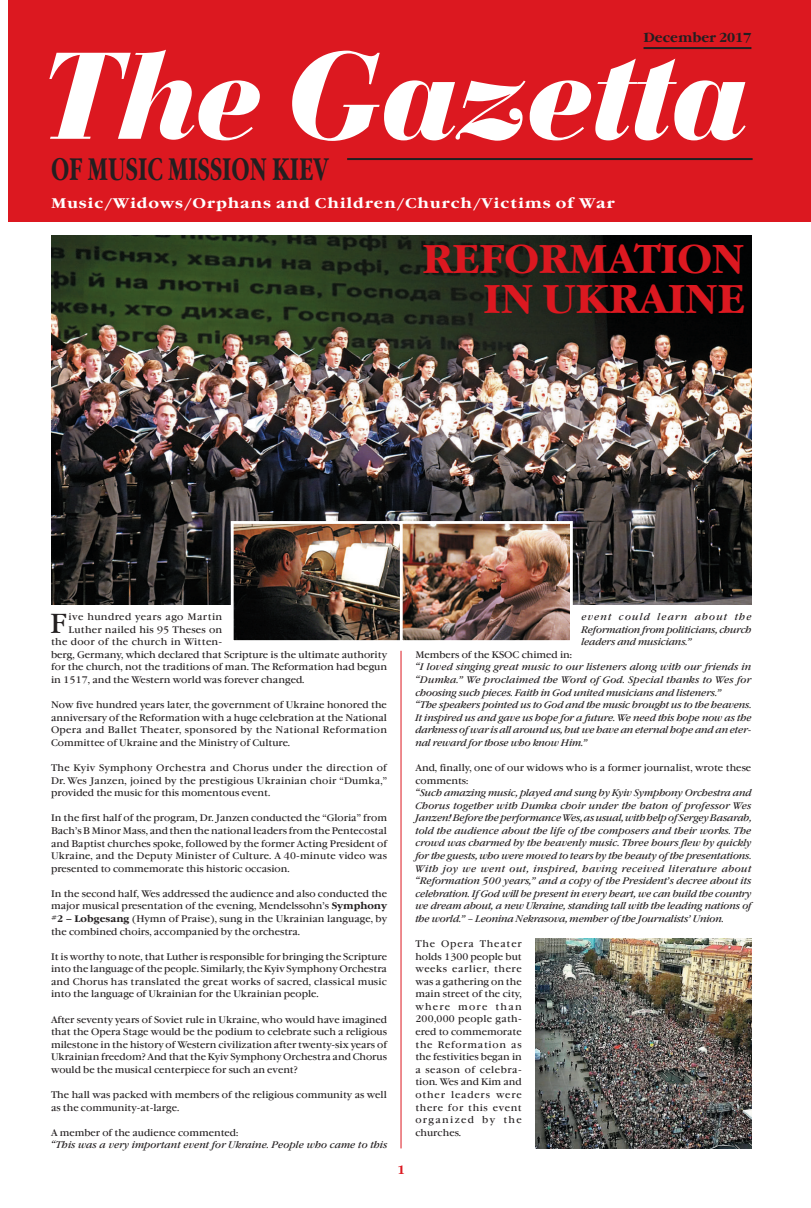
<style>
.page{position:relative;width:811px;height:1208px;background:#fff}
.page>*{position:absolute;margin:0;border:0;box-sizing:border-box;transform-origin:0 0}
.t1{font:700 40px/40px "Garamond ITC";letter-spacing:-.02em;color:#dc1820}
.t2{font:700 31px "Garamond ITC";color:#231f20;scale:.67 1}
.t3{font:27.5px "Garamond ITC";color:#231f20}
.t4{font:700 14px "Garamond ITC";letter-spacing:.05em;color:#fff;scale:1.11 1}
.t5{font:700 13px "Garamond ITC";color:#231f20}
.t6{font:700 12px "Garamond ITC";color:#dc1820}
.t7{font:9.5px/12.6px "Garamond ITC";color:#231f20;text-align:justify}
.t8{font:italic 9.5px/12.6px "Garamond ITC";color:#231f20;text-align:justify}
.t9{font:9.5px "Garamond ITC";letter-spacing:.025em;color:#231f20}
.t10{font:9.5px "Garamond ITC";letter-spacing:.02em;color:#231f20}
.t11{font:9.5px "Garamond ITC";letter-spacing:.04em;color:#231f20}
.s1{font-weight:700}
</style>
<div class="page">
<img style="left:51px;top:235px;width:700px;height:369px">
<div style="left:9px;top:0;width:802px;height:221px;background:#dc1820"></div>
<svg style="left:49px;top:50px;width:211px;height:90px"></svg>
<svg style="left:292px;top:51px;width:453px;height:90px"></svg>
<hr style="left:347px;top:158px;width:405px;height:2px;background:#231f20">
<hr style="left:643px;top:47px;width:108px;height:2px;background:#231f20">
<hr style="left:401px;top:651px;width:1px;height:497px;background:#dc1820">
<img style="left:536px;top:938px;width:215px;height:210px">
<img style="left:235px;top:525px;width:334px;height:114px">
<div style="left:231px;top:521px;width:173px;height:122px;border:3px solid #fff"></div>
<div style="left:400px;top:521px;width:173px;height:122px;border:3px solid #fff"></div>
<h3 class="t5" style="left:643px;top:30px;width:109px">December 2017</h3>
<h2 class="t2" style="left:51px;top:152px;width:416px">of music mission KiEv</h2>
<h3 class="t4" style="left:51px;top:195px;width:509px">Music/Widows/Orphans and Children/Church/Victims of War</h3>
<h1 class="t1" style="left:483px;top:240px;width:263px;text-indent:-61px">Reformation in Ukr</h1>
<h1 class="t1" style="left:639px;top:280px;width:104px">aine</h1>
<h3 class="t3" style="left:50px;top:608px;width:18px">F</h3>
<p class="t11" style="left:69px;top:611px;width:155px">ive hundred years ago Martin</p>
<p class="t10" style="left:69px;top:624px;width:155px">Luther nailed his 95 Theses on</p>
<p class="t9" style="left:51px;top:637px;width:173px">the door of the church in Witten-</p>
<p class="t7" style="left:51px;top:648px;width:337px">berg, Germany, which declared that Scripture is the ultimate authority</p>
<p class="t7" style="left:51px;top:661px;width:337px">for the church, not the traditions of man. The Reformation had begun</p>
<p class="t7" style="left:51px;top:674px;width:255px">in 1517, and the Western world was forever changed.</p>
<p class="t7" style="left:51px;top:699px;width:337px">Now five hundred years later, the government of Ukraine honored the anniversary of the Reformation with a huge celebration at the National Opera and Ballet Theater, sponsored by the National Reformation Committee of Ukraine and the Ministry of Culture.</p>
<p class="t7" style="left:51px;top:762px;width:338px">The Kyiv Symphony Orchestra and Chorus under the direction of Dr. Wes Janzen, joined by the prestigious Ukrainian choir “Dumka,” provided the music for this momentous event.</p>
<p class="t7" style="left:51px;top:812px;width:337px">In the first half of the program, Dr. Janzen conducted the “Gloria” from Bach’s B Minor Mass, and then the national leaders from the Pentecostal and Baptist churches spoke, followed by the former Acting President of Ukraine, and the Deputy Minister of Culture. A 40-minute video was presented to commemorate this historic occasion.</p>
<p class="t7" style="left:51px;top:887px;width:337px">In the second half, Wes addressed the audience and also conducted the major musical presentation of the evening, Mendelssohn’s <span class="s1">Symphony #2 – Lobgesang</span> (Hymn of Praise), sung in the Ukrainian language, by the combined choirs, accompanied by the orchestra.</p>
<p class="t7" style="left:51px;top:950px;width:337px">It is worthy to note, that Luther is responsible for bringing the Scripture into the language of the people. Similarly, the Kyiv Symphony Orchestra and Chorus has translated the great works of sacred, classical music into the language of Ukrainian for the Ukrainian people.</p>
<p class="t7" style="left:51px;top:1013px;width:337px">After seventy years of Soviet rule in Ukraine, who would have imagined that the Opera Stage would be the podium to celebrate such a religious milestone in the history of Western civilization after twenty-six years of Ukrainian freedom? And that the Kyiv Symphony Orchestra and Chorus would be the musical centerpiece for such an event?</p>
<p class="t7" style="left:51px;top:1088px;width:337px">The hall was packed with members of the religious community as well as the community-at-large.</p>
<p class="t7" style="left:51px;top:1126px;width:189px">A member of the audience commented:</p>
<p class="t8" style="left:51px;top:1139px;width:338px">“This was a very important event for Ukraine. People who came to this</p>
<p class="t8" style="left:581px;top:611px;width:172px">event could learn about the Reformation from politicians, church leaders and musicians.”</p>
<p class="t7" style="left:415px;top:648px;width:158px">Members of the KSOC chimed in:</p>
<p class="t8" style="left:415px;top:661px;width:337px;text-align:left">“I loved singing great music to our listeners along with our friends in “Dumka.” We proclaimed the Word of God. Special thanks to Wes for choosing such pieces. Faith in God united musicians and listeners.”<br>“The speakers pointed us to God and the music brought us to the heavens.<br>It inspired us and gave us hope for a future. We need this hope now as the darkness of war is all around us, but we have an eternal hope and an eter&shy;nal reward for those who know Him.”</p>
<p class="t7" style="left:415px;top:762px;width:337px">And, finally, one of our widows who is a former journalist, wrote these comments:</p>
<p class="t8" style="left:415px;top:787px;width:337px">“Such amazing music, played and sung by Kyiv Symphony Orchestra and Chorus together with Dumka choir under the baton of professor Wes Janzen! Before the performance Wes, as usual, with help of Sergey Basarab, told the audience about the life of the composers and their works. The crowd was charmed by the heavenly music. Three hours flew by quickly for the guests, who were moved to tears by the beauty of the presentations.<br>With joy we went out, inspired, having received literature about “Reformation 500 years,” and a copy of the President’s decree about its celebration. If God will be present in every heart, we can build the country we dream about, a new Ukraine, standing tall with the leading nations of the world.” – Leonina Nekrasova, member of the Journalists’ Union.</p>
<p class="t7" style="left:415px;top:937px;width:108px">The Opera Theater holds 1300 people but weeks earlier, there was a gathering on the main street of the city, where more than 200,000 people gath&shy;ered to commemorate the Reformation as the festivities began in a season of celebra&shy;tion. Wes and Kim and other leaders were there for this event organized by the churches.</p>
<p class="t6" style="left:397px;top:1162px;width:9px">1</p>
</div>
